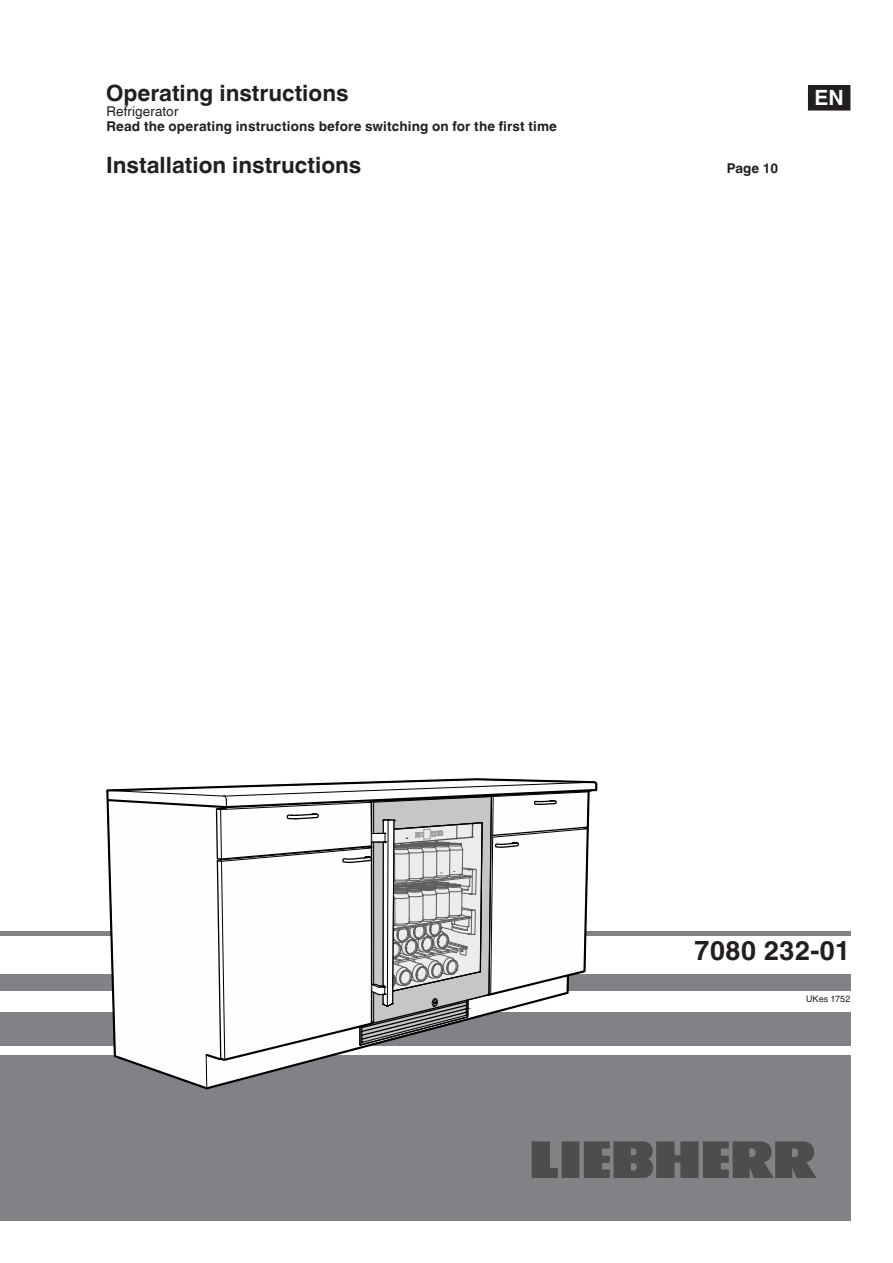
<style>
.page{position:relative;width:893px;height:1263px;background:#fff}
.page>*{position:absolute;margin:0;border:0;box-sizing:border-box;transform-origin:0 0}
.t1{font:700 27px "Helvetica Linotype";color:#231f20}
.t2{font:700 22.5px "Helvetica Linotype";color:#231f20}
.t3{font:700 21px "Helvetica Linotype";color:#fff}
.Text_L{font:700 13.5px "Helvetica Linotype";letter-spacing:.01em;color:#231f20}
.Text_L-2{font:13.5px "Helvetica Linotype";letter-spacing:.01em;color:#231f20}
.Text_L-3{font:9px "Helvetica Linotype";letter-spacing:.01em;color:#231f20}
</style>
<div class="page">
<div style="left:0;top:1054px;width:850px;height:166px;background:#808285"></div>
<div style="left:0;top:1012px;width:850px;height:34px;background:#808285"></div>
<div style="left:0;top:974px;width:850px;height:17px;background:#808285"></div>
<hr style="left:0;top:931px;width:850px;height:4px;background:#808285">
<svg style="left:532px;top:1141px;width:284px;height:37px"></svg>
<div style="left:809px;top:86px;width:41px;height:24px;background:#231f20"></div>
<div style="left:808px;top:85px;width:42px;height:26px;border:2px solid #231f20"></div>
<svg style="left:106px;top:778px;width:491px;height:311px"></svg>
<p class="t2" style="left:106px;top:80px;width:244px">Operating instructions</p>
<p class="Text_L-2" style="left:106px;top:104px;width:73px">Refrigerator</p>
<p class="Text_L" style="left:106px;top:119px;width:452px">Read the operating instructions before switching on for the first time</p>
<p class="t2" style="left:106px;top:153px;width:257px">Installation instructions</p>
<p class="Text_L" style="left:727px;top:161px;width:53px">Page 10</p>
<p class="t3" style="left:815px;top:86px;width:31px">EN</p>
<p class="t1" style="left:694px;top:935px;width:158px">7080 232-01</p>
<p class="Text_L-3" style="left:806px;top:994px;width:46px">UKes 1752</p>
</div>
